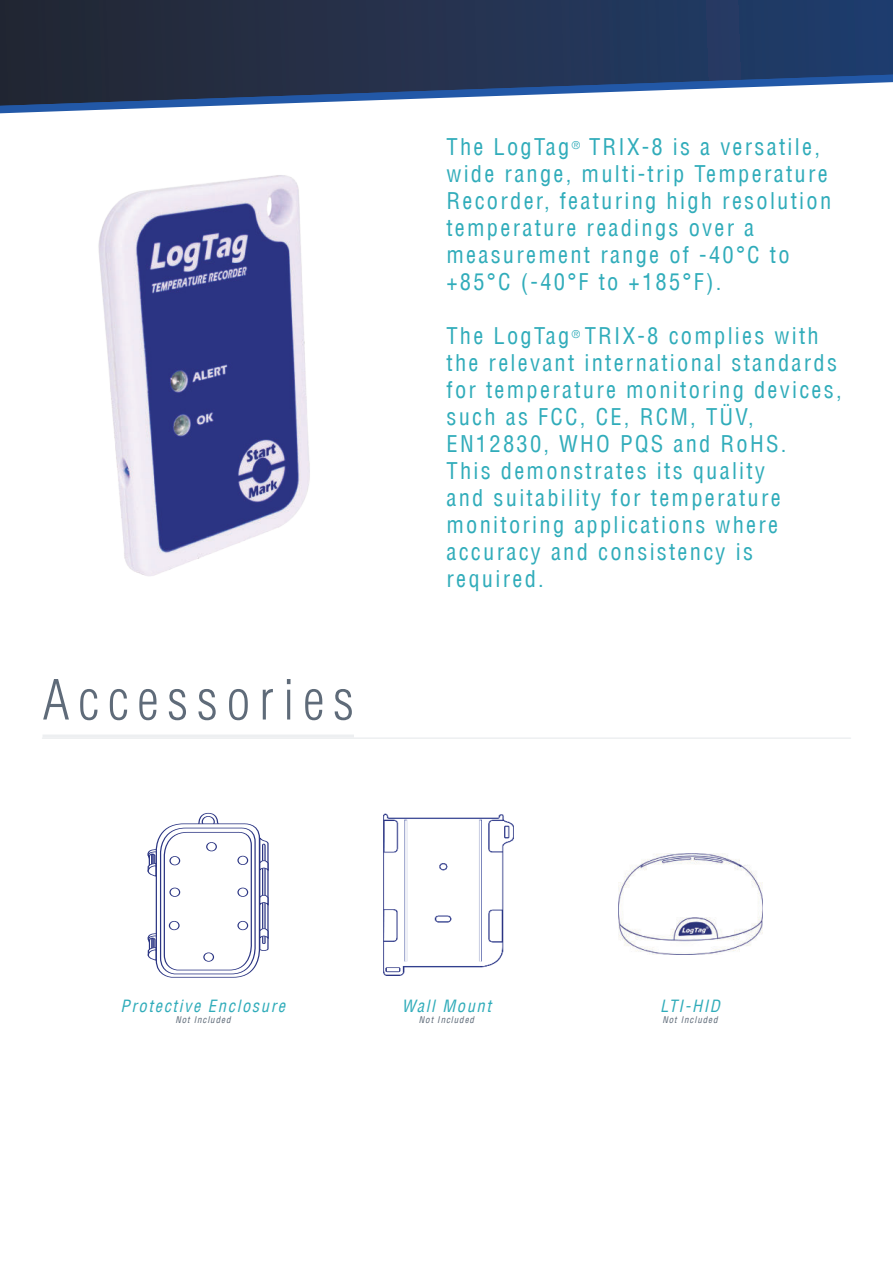
<style>
.page{position:relative;width:893px;height:1263px;background:#fff}
.page>*{position:absolute;margin:0;border:0;box-sizing:border-box;transform-origin:0 0}
.t1{font:300 condensed 54px "Helvetica LT";letter-spacing:.16em;color:#5f6b79}
.t2{font:condensed 22.5px/27px "Helvetica LT";letter-spacing:.1em;color:#30acba}
.t3{font:italic condensed 16.5px "Helvetica LT";letter-spacing:.1em;color:#30acba}
.t4{font:italic condensed 9px "Helvetica LT";letter-spacing:.1em;color:#5f6b79}
</style>
<div class="page">
<svg style="left:0;top:106px;width:208px;height:7px"></svg>
<svg style="left:0;top:0;width:893px;height:106px;background:#354562"></svg>
<hr style="left:43px;top:737px;width:807px;height:2px;background:#edeff1">
<hr style="left:43px;top:734px;width:311px;height:3px;background:#edeff1">
<img style="left:383px;top:813px;width:131px;height:163px">
<img style="left:618px;top:854px;width:145px;height:100px">
<img style="left:98px;top:175px;width:212px;height:401px">
<svg style="left:147px;top:812px;width:122px;height:166px"></svg>
<div style="left:238px;top:888px;width:10px;height:8px;background:#fff;border-radius:50%"></div>
<div style="left:238px;top:888px;width:10px;height:8px;border:1px solid #2b3583;border-radius:50%"></div>
<div style="left:238px;top:856px;width:10px;height:9px;background:#fff;border-radius:50%"></div>
<div style="left:238px;top:856px;width:10px;height:9px;border:1px solid #2b3583;border-radius:50%"></div>
<div style="left:170px;top:856px;width:10px;height:9px;background:#fff;border-radius:50%"></div>
<div style="left:170px;top:856px;width:10px;height:9px;border:1px solid #2b3583;border-radius:50%"></div>
<div style="left:207px;top:842px;width:9px;height:9px;background:#fff;border-radius:50%"></div>
<div style="left:207px;top:842px;width:9px;height:9px;border:1px solid #2b3583;border-radius:50%"></div>
<div style="left:170px;top:888px;width:10px;height:8px;background:#fff;border-radius:50%"></div>
<div style="left:170px;top:888px;width:10px;height:8px;border:1px solid #2b3583;border-radius:50%"></div>
<div style="left:169px;top:921px;width:10px;height:9px;background:#fff;border-radius:50%"></div>
<div style="left:169px;top:921px;width:10px;height:9px;border:1px solid #2b3583;border-radius:50%"></div>
<div style="left:238px;top:921px;width:10px;height:9px;background:#fff;border-radius:50%"></div>
<div style="left:238px;top:921px;width:10px;height:9px;border:1px solid #2b3583;border-radius:50%"></div>
<div style="left:204px;top:953px;width:9px;height:8px;background:#fff;border-radius:50%"></div>
<div style="left:204px;top:953px;width:9px;height:8px;border:1px solid #2b3583;border-radius:50%"></div>
<h1 class="t1" style="left:43px;top:678px;width:313px">Accessories</h1>
<p class="t2" style="left:446px;top:133px;width:386px">The LogTag <sup>®</sup> TRIX-8 is a versatile, wide range, multi-trip Temperature<br>Recorder, featuring high resolution temperature readings over a measurement range of -40°C to +85°C (-40°F to +185°F).</p>
<p class="t2" style="left:446px;top:322px;width:397px">The LogTag <sup>®</sup> TRIX-8 complies with the relevant international standards for temperature monitoring devices, such as FCC, CE, RCM, TÜV,<br>EN12830, WHO PQS and RoHS.<br>This demonstrates its quality<br>and suitability for temperature monitoring applications where accuracy and consistency is required.</p>
<p class="t3" style="left:121px;top:1000px;width:166px">Protective Enclosure</p>
<p class="t4" style="left:175px;top:1016px;width:57px">Not Included</p>
<p class="t3" style="left:402px;top:1000px;width:91px">Wall Mount</p>
<p class="t4" style="left:419px;top:1016px;width:57px">Not Included</p>
<p class="t3" style="left:660px;top:1000px;width:62px">LTI-HID</p>
<p class="t4" style="left:662px;top:1016px;width:57px">Not Included</p>
</div>
